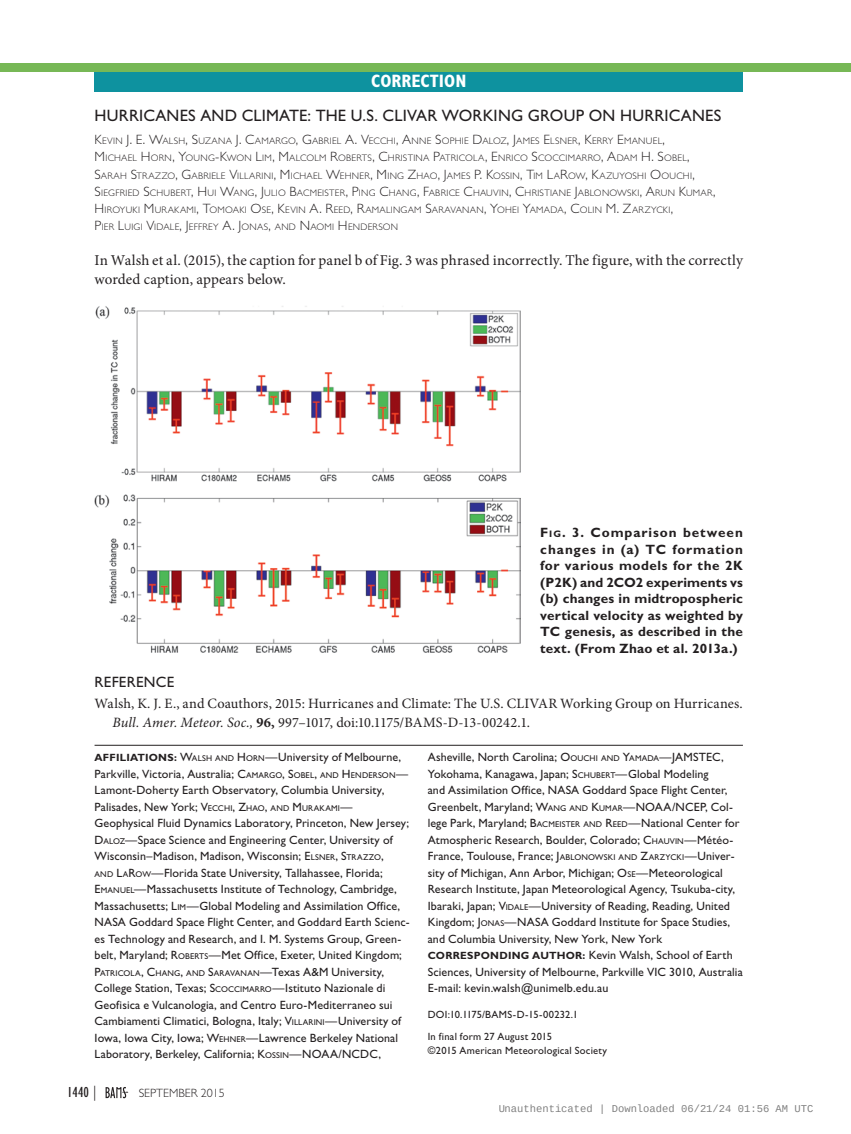
<style>
.page{position:relative;width:851px;height:1134px;background:#fff}
.page>*{position:absolute;margin:0;border:0;box-sizing:border-box;transform-origin:0 0}
.t1{font:700 condensed 18px "Gill Sans Std";color:#fff}
.Abstract_Title{font:16.5px "Gill Sans Std";letter-spacing:.01em;color:#231f20}
.First_Paragraph{font:15px/18.8px "Minion Pro";letter-spacing:.005em;color:#231f20}
.First_Paragraph-2{font:15px "Gill Sans Std";letter-spacing:.015em;color:#231f20}
.t2{font:condensed 15px "Gill Sans Std";color:#231f20}
.First_Paragraph-3{font:14.25px/18.8px "Minion Pro";letter-spacing:.005em;color:#231f20}
.Caption__figure{font:700 13.5px/16.5px "Gill Sans Std";letter-spacing:.015em;color:#231f20;text-align:justify}
.Affiliation_Correspo{font:12px/16.5px "Gill Sans Std";letter-spacing:.01em;color:#231f20}
.e-mail{font:12px "Gill Sans Std";letter-spacing:.015em;color:#231f20}
.t3{font:300 12px "Gill Sans Std";color:#231f20}
.In_Final_Form_Copyri{font:10.5px "Gill Sans Std";letter-spacing:.02em;color:#231f20}
.t4{font:10.5px "Liberation Mono";color:rgb(0 0 0/.5)}
.Affiliation_Correspo-2{font:10.5px "Gill Sans Std";letter-spacing:.02em;color:#231f20}
.TOC_Article_Authors{font:300 9.45px/17.2px "Gill Sans Std";letter-spacing:.025em;color:#231f20}
.Affiliation_Correspo-3{font:8.4px "Gill Sans Std";letter-spacing:.015em;color:#231f20}
.s1{font-size:13.5px}
.s2{font-style:inherit}
.s3{font-size:9.45px}
.s4{font-style:italic}
.s5{font-weight:700}
.s6{font-weight:700;font-size:10.5px}
.s7{font-size:8.4px}
.s8{font-size:12px}
.s9{font-weight:300;font-stretch:normal}
</style>
<div class="page">
<svg style="left:105px;top:1087px;width:24px;height:12px"></svg>
<svg style="left:106px;top:1087px;width:22px;height:11px"></svg>
<img style="left:94px;top:306px;width:426px;height:347px">
<div style="left:94px;top:72px;width:648px;height:19px;background:#0e929f"></div>
<hr style="left:94px;top:745px;width:648px;height:1px;background:#231f20">
<div style="left:0;top:63px;width:850px;height:9px;background:#77b856"></div>
<p class="t1" style="left:371px;top:70px;width:97px">CORRECTION</p>
<p class="Abstract_Title" style="left:94px;top:106px;width:628px">HURRICANES AND CLIMATE: THE U.S. CLIVAR WORKING GROUP ON HURRICANES</p>
<p class="TOC_Article_Authors" style="left:94px;top:132px;width:622px"><span class="s1">K</span>EVIN <span class="s1">J. E. W</span>ALSH<span class="s1">, S</span>UZANA <span class="s1">J. C</span>AMARGO<span class="s1">, G</span>ABRIEL <span class="s1">A. V</span>ECCHI<span class="s1">, A</span>NNE <span class="s1">S</span>OPHIE <span class="s1">D</span>ALOZ<span class="s1">, J</span>AMES <span class="s1">E</span>LSNER<span class="s1">, K</span>ERRY <span class="s1">E</span>MANUEL<span class="s1">,<br>M</span> ICHAEL <span class="s1">H</span> ORN<span class="s1">, Y</span>OUNG<span class="s1">-K</span>WON <span class="s1">L</span>IM<span class="s1">, M</span>ALCOLM <span class="s1">R</span>OBERTS<span class="s1">, C</span>HRISTINA <span class="s1">P</span>ATRICOLA<span class="s1">, E</span>NRICO <span class="s1">S</span>COCCIMARRO<span class="s1">, A</span>DAM <span class="s1">H . S</span>OBEL<span class="s1">, S</span>ARAH <span class="s1">S</span>TRAZZO<span class="s1">, G</span>ABRIELE <span class="s1">V</span>ILLARINI<span class="s1">, M</span> ICHAEL <span class="s1">W</span>EHNER<span class="s1">, M</span> ING <span class="s1">Z</span>HAO<span class="s1">, J</span>AMES <span class="s1">P. K</span>OSSIN<span class="s1">, T</span>IM <span class="s1">L</span>A<span class="s1">R</span>OW<span class="s1">, K</span>AZUYOSHI <span class="s1">O</span>OUCHI<span class="s1">, S</span>IEGFRIED <span class="s1">S</span>CHUBERT<span class="s1">, H</span> UI <span class="s1">W</span>ANG<span class="s1">, J</span>ULIO <span class="s1">B</span>ACMEISTER<span class="s1">, P</span>ING <span class="s1">C</span>HANG<span class="s1">, F</span>ABRICE <span class="s1">C</span>HAUVIN<span class="s1">, C</span>HRISTIANE <span class="s1">J</span>ABLONOWSKI<span class="s1">, A</span>RUN <span class="s1">K</span>UMAR<span class="s1">, H</span> IROYUKI <span class="s1">M</span> URAKAMI<span class="s1">, T</span>OMOAKI <span class="s1">O</span>SE<span class="s1">, K</span>EVIN <span class="s1">A. R</span>EED<span class="s1">, R</span>AMALINGAM <span class="s1">S</span>ARAVANAN<span class="s1">, Y</span>OHEI <span class="s1">Y</span>AMADA<span class="s1">, C</span>OLIN <span class="s1">M . Z</span>ARZYCKI<span class="s1">,<br>P</span>IER <span class="s1">L</span>UIGI <span class="s1">V</span>IDALE<span class="s1">, J</span>EFFREY <span class="s1">A. J</span>ONAS<span class="s1">,</span> AND <span class="s1">N</span>AOMI <span class="s1">H</span> ENDERSON</p>
<p class="First_Paragraph" style="left:94px;top:251px;width:650px">In Walsh et al. (2015), the caption for panel b of Fig. 3 was phrased incorrectly. The figure, with the correctly worded caption, appears below.</p>
<p class="Caption__figure" style="left:540px;top:524px;width:204px"><span class="s2">F</span><span class="s3">ig</span><span class="s2">.</span> 3. Comparison between changes in (a) TC formation for various models for the 2K (P2K) and 2CO2 experiments vs (b) changes in midtropospheric vertical velocity as weighted by TC genesis, as described in the text. (From Zhao et al. 2013a.)</p>
<p class="First_Paragraph-2" style="left:94px;top:673px;width:81px">REFERENCE</p>
<p class="First_Paragraph-3" style="left:112px;top:694px;width:631px;text-indent:-18px">Walsh, K. J. E., and Coauthors, 2015: Hurricanes and Climate: The U.S. CLIVAR Working Group on Hurricanes.<br><span class="s4">Bull. Amer. Meteor. Soc.,</span> <span class="s5">96,</span> 997–1017, doi:10.1175/BAMS-D-13-00242.1.</p>
<p class="Affiliation_Correspo" style="left:94px;top:749px;width:316px"><span class="s6">AFFILIATIONS:</span> <span class="s2">W</span><span class="s7">ALSH AND</span> <span class="s2">H</span> <span class="s7">ORN</span>—University of Melbourne, Parkville, Victoria, Australia; <span class="s2">C</span><span class="s7">AMARGO</span><span class="s2">, S</span><span class="s7">OBEL</span><span class="s2">,</span> <span class="s7">AND</span> <span class="s2">H</span> <span class="s7">ENDERSON</span>— Lamont-Doherty Earth Observatory, Columbia University, Palisades, New York; <span class="s2">V</span><span class="s7">ECC HI</span><span class="s2">, Z</span><span class="s7">HAO</span><span class="s2">,</span> <span class="s7">AND</span> <span class="s2">M</span> <span class="s7">URAKAMI</span>— Geophysical Fluid Dynamics Laboratory, Princeton, New Jersey; <span class="s2">D</span><span class="s7">ALOZ</span>—Space Science and Engineering Center, University of Wisconsin–Madison, Madison, Wisconsin; <span class="s2">E</span> <span class="s7">LSNER</span><span class="s2">, S</span><span class="s7">TRAZZO</span><span class="s2">,<br></span><span class="s7">AND</span> <span class="s2">L</span><span class="s7">A</span><span class="s2">R</span><span class="s7">OW</span>—Florida State University, Tallahassee, Florida;<br><span class="s2">E</span> <span class="s7">MANUEL</span>—Massachusetts Institute of Technology, Cambridge, Massachusetts; <span class="s2">L</span><span class="s7">IM</span>—Global Modeling and Assimilation Office, NASA Goddard Space Flight Center, and Goddard Earth Scienc&shy;es Technology and Research, and I. M. Systems Group, Green&shy;belt, Maryland; <span class="s2">R</span><span class="s7">OBERTS</span>—Met Office, Exeter, United Kingdom;</p>
<p class="Affiliation_Correspo-3" style="left:94px;top:968px;width:291px"><span class="s8">P</span>ATRICOLA<span class="s8">, C</span>HANG<span class="s8">,</span> AND <span class="s8">S</span>ARAVANAN<span class="s8">—Texas A&amp;M University,</span></p>
<p class="Affiliation_Correspo" style="left:94px;top:980px;width:308px">College Station, Texas; <span class="s2">S</span><span class="s7">COCC IMARRO</span>—Istituto Nazionale di Geofisica e Vulcanologia, and Centro Euro-Mediterraneo sui Cambiamenti Climatici, Bologna, Italy; <span class="s2">V</span><span class="s7">ILLARINI</span>—University of Iowa, Iowa City, Iowa; <span class="s2">W</span><span class="s7">EHNER</span>—Lawrence Berkeley National Laboratory, Berkeley, California; <span class="s2">K</span><span class="s7">OSSIN</span>—NOAA/NCDC,</p>
<p class="t2" style="left:67px;top:1084px;width:31px">1440 <span class="s9">|</span></p>
<p class="t3" style="left:139px;top:1086px;width:88px">SEPTEMBER 2015</p>
<p class="Affiliation_Correspo" style="left:428px;top:749px;width:313px">Asheville, North Carolina; <span class="s2">O</span><span class="s7">OUCHI AND</span> <span class="s2">Y</span><span class="s7">AMADA</span>—JAMSTEC, Yokohama, Kanagawa, Japan; <span class="s2">S</span><span class="s7">CHUBERT</span>—Global Modeling<br>and Assimilation Office, NASA Goddard Space Flight Center, Greenbelt, Maryland; <span class="s2">W</span><span class="s7">ANG AND</span> <span class="s2">K</span><span class="s7">UMAR</span>—NOAA/NCEP, Col&shy;lege Park, Maryland; <span class="s2">B</span><span class="s7">ACMEISTER AND</span> <span class="s2">R</span><span class="s7">EED</span>—National Center for Atmospheric Research, Boulder, Colorado; <span class="s2">C</span><span class="s7">HAUVIN</span>—Météo-France, Toulouse, France; <span class="s2">J</span><span class="s7">ABLONOWSKI AND</span> <span class="s2">Z</span><span class="s7">ARZYC</span></p>
<p class="Affiliation_Correspo" style="left:428px;top:848px;width:309px;text-indent:249px"><span class="s7">KI</span>—Univer&shy;sity of Michigan, Ann Arbor, Michigan; <span class="s2">O</span><span class="s7">SE</span>—Meteorological Research Institute, Japan Meteorological Agency, Tsukuba-city, Ibaraki, Japan; <span class="s2">V</span><span class="s7">IDALE</span>—University of Reading, Reading, United Kingdom; <span class="s2">J</span><span class="s7">ONAS</span>—NASA Goddard Institute for Space Studies, and Columbia University, New York, New York</p>
<p class="Affiliation_Correspo" style="left:428px;top:947px;width:316px"><span class="s6">CORRESPONDING AUTHOR:</span> Kevin Walsh, School of Earth<br>Sciences, University of Melbourne, Parkville VIC 3010, Australia</p>
<p class="e-mail" style="left:428px;top:981px;width:182px">E-mail: kevin.walsh@unimelb.edu.au</p>
<p class="Affiliation_Correspo-2" style="left:428px;top:1008px;width:152px">DOI:10.1175/BAMS-D-15-00232.1</p>
<p class="In_Final_Form_Copyri" style="left:428px;top:1030px;width:126px">In final form 27 August 2015</p>
<p class="In_Final_Form_Copyri" style="left:428px;top:1044px;width:181px">©2015 American Meteorological Society</p>
<p class="t4" style="left:498px;top:1103px;width:316px">Unauthenticated | Downloaded 06/21/24 01:56 AM UTC</p>
</div>
